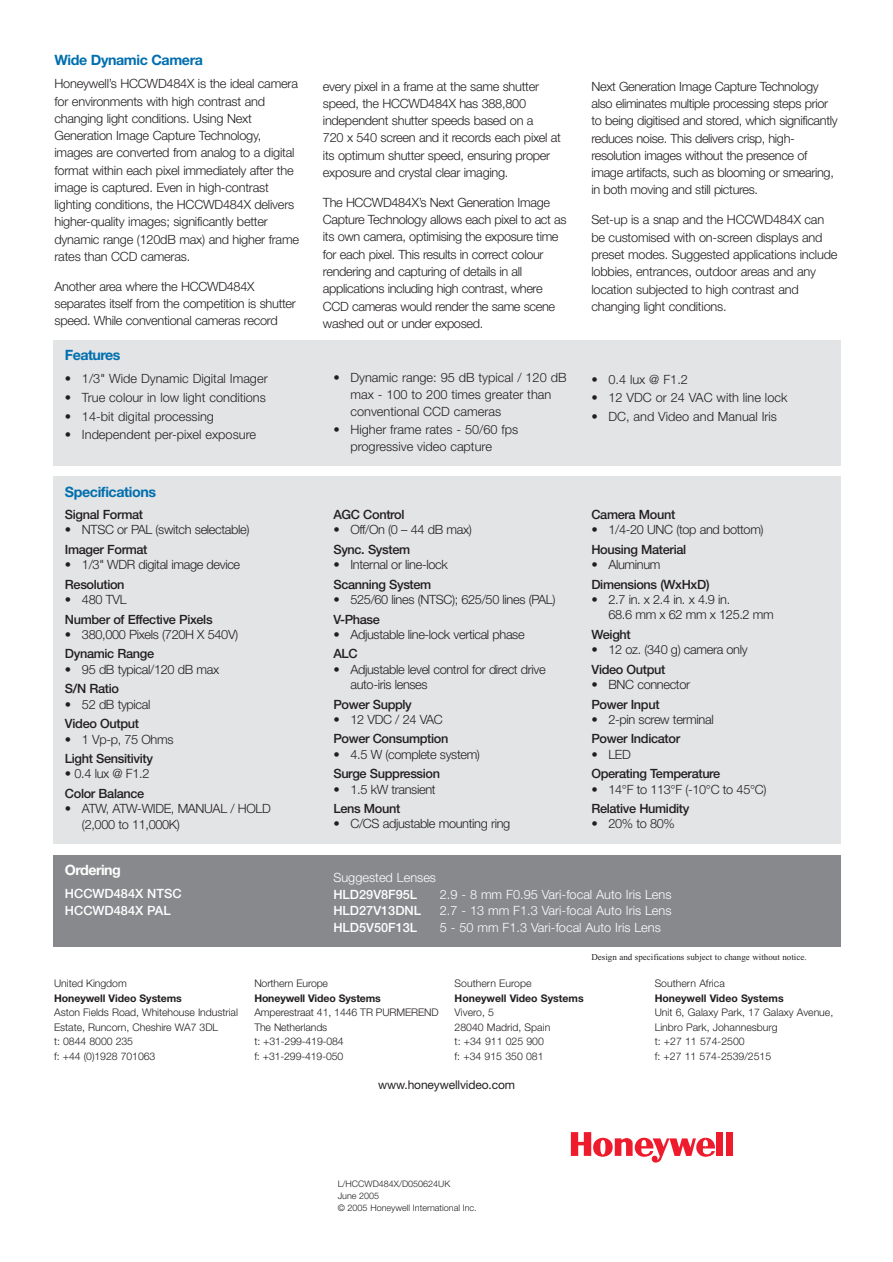
<style>
.page{position:relative;width:893px;height:1262px;background:#fff}
.page>*{position:absolute;margin:0;border:0;box-sizing:border-box;transform-origin:0 0}
.t1{font:700 14.25px "Helvetica Neue";letter-spacing:-.03em;color:#006faf}
.t2{font:700 14.25px "Helvetica Neue";letter-spacing:-.04em;color:#fff}
.t3{font:300 12.75px/17.2px "Helvetica Neue";letter-spacing:-.02em;color:#231f20}
.t4{font:500 12.75px "Helvetica Neue";letter-spacing:-.03em;color:#231f20}
.t5{font:300 12.75px/16.5px "Helvetica Neue";color:#231f20}
.t6{font:300 12.75px "Helvetica Neue";color:#fff}
.t7{font:500 12.75px/16.5px "Helvetica Neue";color:#fff}
.t8{font:12px "Helvetica Neue";letter-spacing:-.01em;color:#231f20}
.t9{font:300 10.5px/14.5px "Helvetica Neue";letter-spacing:-.005em;color:#231f20}
.t10{font:700 10.5px "Helvetica Neue";letter-spacing:-.005em;color:#231f20}
.t11{font:300 9px/12px "Helvetica Neue";color:#231f20}
.t12{font:9px "Times New Roman";color:#231f20}
</style>
<div class="page">
<div style="left:53px;top:340px;width:787px;height:126px;background:#e3e4e6"></div>
<div style="left:53px;top:476px;width:787px;height:367px;background:#e3e4e6"></div>
<div style="left:716px;top:1132px;width:7px;height:23px;background:#ee1b2c"></div>
<div style="left:725px;top:1132px;width:7px;height:23px;background:#ee1b2c"></div>
<svg style="left:571px;top:1132px;width:144px;height:30px"></svg>
<div style="left:53px;top:855px;width:787px;height:91px;background:#87898c"></div>
<p class="t1" style="left:54px;top:54px;width:150px">Wide Dynamic Camera</p>
<p class="t3" style="left:54px;top:76px;width:246px">Honeywell’s HCCWD484X is the ideal camera for environments with high contrast and changing light conditions. Using Next Generation Image Capture Technology, images are converted from analog to a digital format within each pixel immediately after the image is captured. Even in high-contrast lighting conditions, the HCCWD484X delivers higher-quality images; significantly better dynamic range (120dB max) and higher frame rates than CCD cameras.</p>
<p class="t3" style="left:54px;top:279px;width:243px">Another area where the HCCWD484X separates itself from the competition is shutter speed. While conventional cameras record</p>
<p class="t1" style="left:65px;top:350px;width:57px">Features</p>
<p class="t5" style="left:65px;top:372px;width:204px">• 1/3" Wide Dynamic Digital Imager</p>
<p class="t5" style="left:65px;top:390px;width:202px">• True colour in low light conditions</p>
<p class="t5" style="left:65px;top:409px;width:150px">• 14-bit digital processing</p>
<p class="t5" style="left:65px;top:428px;width:193px">• Independent per-pixel exposure</p>
<p class="t1" style="left:65px;top:486px;width:93px">Specifications</p>
<p class="t4" style="left:65px;top:510px;width:80px">Signal Format</p>
<p class="t3" style="left:65px;top:522px;width:186px">• NTSC or PAL (switch selectable)</p>
<p class="t4" style="left:65px;top:545px;width:84px">Imager Format</p>
<p class="t3" style="left:65px;top:557px;width:177px">• 1/3" WDR digital image device</p>
<p class="t4" style="left:65px;top:579px;width:61px">Resolution</p>
<p class="t3" style="left:65px;top:592px;width:63px">• 480 TVL</p>
<p class="t4" style="left:65px;top:614px;width:149px">Number of Effective Pixels</p>
<p class="t3" style="left:65px;top:627px;width:175px">• 380,000 Pixels (720H X 540V)</p>
<p class="t4" style="left:65px;top:649px;width:91px">Dynamic Range</p>
<p class="t3" style="left:65px;top:662px;width:156px">• 95 dB typical/120 dB max</p>
<p class="t4" style="left:65px;top:684px;width:55px">S/N Ratio</p>
<p class="t3" style="left:65px;top:696px;width:87px">• 52 dB typical</p>
<p class="t4" style="left:65px;top:719px;width:76px">Video Output</p>
<p class="t3" style="left:65px;top:731px;width:110px">• 1 Vp-p, 75 Ohms</p>
<p class="t4" style="left:65px;top:754px;width:89px">Light Sensitivity</p>
<p class="t3" style="left:65px;top:766px;width:86px">• 0.4 lux @ F1.2</p>
<p class="t4" style="left:65px;top:789px;width:81px">Color Balance</p>
<p class="t3" style="left:82px;top:802px;width:190px;line-height:15.3px;text-indent:-17px">• ATW, ATW-WIDE, MANUAL / HOLD (2,000 to 11,000K)</p>
<p class="t2" style="left:65px;top:865px;width:57px">Ordering</p>
<p class="t7" style="left:65px;top:886px;width:118px">HCCWD484X NTSC<br>HCCWD484X PAL</p>
<p class="t3" style="left:323px;top:79px;width:239px">every pixel in a frame at the same shutter speed, the HCCWD484X has 388,800 independent shutter speeds based on a<br>720 x 540 screen and it records each pixel at its optimum shutter speed, ensuring proper exposure and crystal clear imaging.</p>
<p class="t3" style="left:323px;top:195px;width:245px">The HCCWD484X’s Next Generation Image Capture Technology allows each pixel to act as its own camera, optimising the exposure time for each pixel. This results in correct colour rendering and capturing of details in all applications including high contrast, where CCD cameras would render the same scene washed out or under exposed.</p>
<p class="t5" style="left:350px;top:371px;width:217px;text-indent:-17px">• Dynamic range: 95 dB typical / 120 dB max - 100 to 200 times greater than conventional CCD cameras</p>
<p class="t5" style="left:350px;top:422px;width:169px;text-indent:-17px">• Higher frame rates - 50/60 fps progressive video capture</p>
<p class="t4" style="left:333px;top:510px;width:72px">AGC Control</p>
<p class="t3" style="left:333px;top:522px;width:140px">• Off/On (0 – 44 dB max)</p>
<p class="t4" style="left:333px;top:544px;width:78px">Sync. System</p>
<p class="t3" style="left:333px;top:557px;width:116px">• Internal or line-lock</p>
<p class="t4" style="left:333px;top:579px;width:99px">Scanning System</p>
<p class="t3" style="left:333px;top:592px;width:223px">• 525/60 lines (NTSC); 625/50 lines (PAL)</p>
<p class="t4" style="left:333px;top:614px;width:48px">V-Phase</p>
<p class="t3" style="left:333px;top:627px;width:193px">• Adjustable line-lock vertical phase</p>
<p class="t4" style="left:333px;top:649px;width:26px">ALC</p>
<p class="t3" style="left:350px;top:662px;width:197px;line-height:15.3px;text-indent:-17px">• Adjustable level control for direct drive auto-iris lenses</p>
<p class="t4" style="left:333px;top:699px;width:80px">Power Supply</p>
<p class="t3" style="left:333px;top:712px;width:111px">• 12 VDC / 24 VAC</p>
<p class="t4" style="left:333px;top:734px;width:116px">Power Consumption</p>
<p class="t3" style="left:333px;top:746px;width:148px">• 4.5 W (complete system)</p>
<p class="t4" style="left:333px;top:769px;width:108px">Surge Suppression</p>
<p class="t3" style="left:333px;top:781px;width:104px">• 1.5 kW transient</p>
<p class="t4" style="left:333px;top:804px;width:68px">Lens Mount</p>
<p class="t3" style="left:333px;top:816px;width:178px">• C/CS adjustable mounting ring</p>
<p class="t3" style="left:591px;top:79px;width:248px">Next Generation Image Capture Technology also eliminates multiple processing steps prior to being digitised and stored, which significantly reduces noise. This delivers crisp, high&shy;resolution images without the presence of image artifacts, such as blooming or smearing, in both moving and still pictures.</p>
<p class="t3" style="left:591px;top:212px;width:247px">Set-up is a snap and the HCCWD484X can be customised with on-screen displays and preset modes. Suggested applications include lobbies, entrances, outdoor areas and any location subjected to high contrast and changing light conditions.</p>
<p class="t3" style="left:591px;top:372px;width:98px">• 0.4 lux @ F1.2</p>
<p class="t5" style="left:591px;top:391px;width:197px">• 12 VDC or 24 VAC with line lock</p>
<p class="t5" style="left:591px;top:409px;width:187px">• DC, and Video and Manual Iris</p>
<p class="t4" style="left:591px;top:510px;width:85px">Camera Mount</p>
<p class="t3" style="left:591px;top:522px;width:174px">• 1/4-20 UNC (top and bottom)</p>
<p class="t4" style="left:591px;top:544px;width:96px">Housing Material</p>
<p class="t3" style="left:591px;top:557px;width:71px">• Aluminum</p>
<p class="t4" style="left:591px;top:579px;width:120px">Dimensions (WxHxD)</p>
<p class="t3" style="left:608px;top:593px;width:167px;line-height:15.3px;text-indent:-17px">• 2.7 in. x 2.4 in. x 4.9 in.<br>68.6 mm x 62 mm x 125.2 mm</p>
<p class="t4" style="left:591px;top:629px;width:41px">Weight</p>
<p class="t3" style="left:591px;top:642px;width:158px">• 12 oz. (340 g) camera only</p>
<p class="t4" style="left:591px;top:664px;width:76px">Video Output</p>
<p class="t3" style="left:591px;top:677px;width:100px">• BNC connector</p>
<p class="t4" style="left:591px;top:699px;width:70px">Power Input</p>
<p class="t3" style="left:591px;top:712px;width:124px">• 2-pin screw terminal</p>
<p class="t4" style="left:591px;top:734px;width:90px">Power Indicator</p>
<p class="t3" style="left:591px;top:746px;width:41px">• LED</p>
<p class="t4" style="left:591px;top:769px;width:130px">Operating Temperature</p>
<p class="t3" style="left:591px;top:781px;width:176px">• 14°F to 113°F (-10°C to 45°C)</p>
<p class="t4" style="left:591px;top:804px;width:99px">Relative Humidity</p>
<p class="t3" style="left:591px;top:816px;width:85px">• 20% to 80%</p>
<p class="t6" style="left:333px;top:873px;width:104px">Suggested Lenses</p>
<p class="t7" style="left:333px;top:887px;width:85px">HLD29V8F95L</p>
<p class="t6" style="left:440px;top:889px;width:233px">2.9 - 8 mm F0.95 Vari-focal Auto Iris Lens</p>
<p class="t7" style="left:333px;top:903px;width:89px">HLD27V13DNL</p>
<p class="t6" style="left:440px;top:906px;width:233px">2.7 - 13 mm F1.3 Vari-focal Auto Iris Lens</p>
<p class="t7" style="left:333px;top:920px;width:85px">HLD5V50F13L</p>
<p class="t6" style="left:440px;top:922px;width:223px">5 - 50 mm F1.3 Vari-focal Auto Iris Lens</p>
<p class="t12" style="left:591px;top:953px;width:217px">Design and specifications subject to change without notice.</p>
<p class="t9" style="left:54px;top:977px;width:74px">United Kingdom</p>
<p class="t10" style="left:54px;top:994px;width:129px">Honeywell Video Systems</p>
<p class="t9" style="left:54px;top:1006px;width:185px">Aston Fields Road, Whitehouse Industrial<br>Estate, Runcorn, Cheshire WA7 3DL<br>t: 0844 8000 235<br>f: +44 (0)1928 701063</p>
<p class="t9" style="left:254px;top:977px;width:75px">Northern Europe</p>
<p class="t10" style="left:254px;top:994px;width:128px">Honeywell Video Systems</p>
<p class="t9" style="left:254px;top:1006px;width:186px">Amperestraat 41, 1446 TR PURMEREND<br>The Netherlands<br>t: +31-299-419-084<br>f: +31-299-419-050</p>
<p class="t9" style="left:454px;top:977px;width:78px">Southern Europe</p>
<p class="t10" style="left:454px;top:994px;width:131px">Honeywell Video Systems</p>
<p class="t9" style="left:454px;top:1006px;width:97px">Vivero, 5<br>28040 Madrid, Spain t: +34 911 025 900 f: +34 915 350 081</p>
<p class="t8" style="left:378px;top:1080px;width:138px">www.honeywellvideo.com</p>
<p class="t11" style="left:338px;top:1178px;width:141px">L/HCCWD484X/D050624UK<br>June 2005<br>© 2005 Honeywell International Inc.</p>
<p class="t9" style="left:654px;top:977px;width:72px">Southern Africa</p>
<p class="t10" style="left:654px;top:994px;width:131px">Honeywell Video Systems</p>
<p class="t9" style="left:654px;top:1006px;width:180px">Unit 6, Galaxy Park, 17 Galaxy Avenue,<br>Linbro Park, Johannesburg<br>t: +27 11 574-2500<br>f: +27 11 574-2539/2515</p>
</div>
